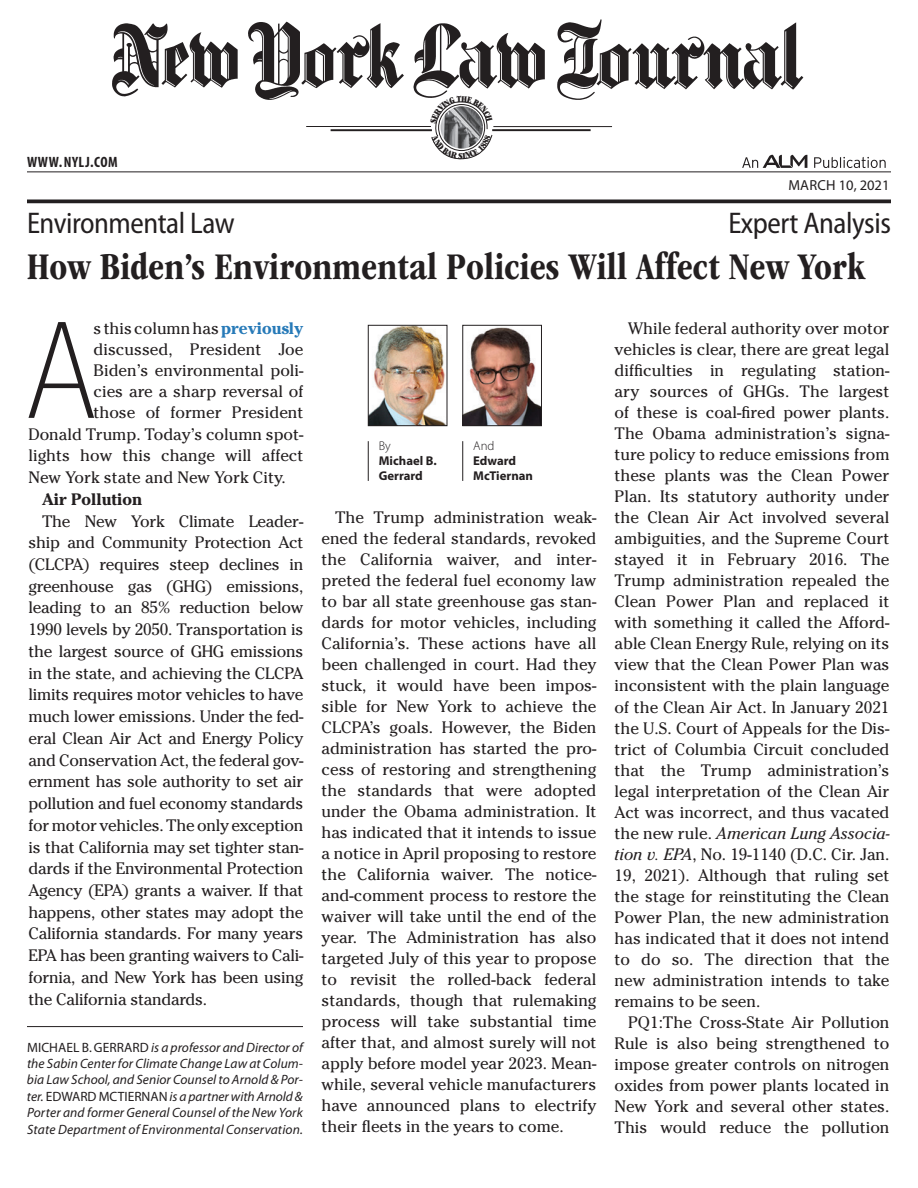
<style>
.page{position:relative;width:918px;height:1188px;background:#fff}
.page>*{position:absolute;margin:0;border:0;box-sizing:border-box;transform-origin:0 0}
.t1{font:100 condensed 134.1px "Helvetica Neue LT Std";color:#231f20}
.t2{font:700 condensed 39px "ITC Garamond Std";letter-spacing:.005em;color:#231f20}
.t3{font:semi-condensed 30px "Myriad Pro";letter-spacing:-.015em;color:#231f20}
.t4{font:16.5px/21px "Cheltenham Std";color:#231f20;text-align:justify}
.t5{font:700 16.5px "Cheltenham Std";color:#231f20}
.t6{font:700 condensed 15px "Myriad Pro";letter-spacing:.04em;color:#231f20}
.t7{font:14.55px "Myriad Pro";letter-spacing:.005em;color:#231f20}
.t8{font:italic 13.5px/16.5px "Myriad Pro";letter-spacing:.015em;color:#231f20;text-align:justify}
.t9{font:700 12.75px/15px "Myriad Pro";color:#231f20}
.t10{font:300 12.75px "Myriad Pro";color:#231f20}
.s1{font-weight:700;color:#277ab8}
.s2{font-style:normal}
.s3{font-style:italic}
</style>
<div class="page">
<img style="left:112px;top:19px;width:692px;height:81px">
<hr style="left:331px;top:129px;width:101px;height:2px;background:#231f20">
<hr style="left:306px;top:126px;width:125px;height:1px;background:#231f20">
<hr style="left:493px;top:126px;width:119px;height:1px;background:#231f20">
<hr style="left:492px;top:129px;width:99px;height:2px;background:#231f20">
<hr style="left:27px;top:172px;width:864px;height:1px;background:#231f20">
<hr style="left:27px;top:200px;width:864px;height:3px;background:#231f20">
<hr style="left:27px;top:1026px;width:276px;height:1px;background:#231f20">
<svg style="left:814px;top:157px;width:72px;height:11px"></svg>
<svg style="left:742px;top:155px;width:65px;height:13px"></svg>
<img style="left:370px;top:327px;width:75px;height:97px">
<div style="left:368px;top:325px;width:79px;height:101px;border:1px solid #231f20"></div>
<img style="left:465px;top:327px;width:75px;height:97px">
<div style="left:463px;top:325px;width:79px;height:101px;border:1px solid #231f20"></div>
<hr style="left:368px;top:441px;width:1px;height:40px;background:#231f20">
<hr style="left:462px;top:441px;width:1px;height:40px;background:#231f20">
<svg style="left:430px;top:95px;width:63px;height:64px"></svg>
<p class="t6" style="left:27px;top:152px;width:92px">WWW. NYLJ.COM</p>
<h3 class="t3" style="left:27px;top:206px;width:209px">Environmental Law</h3>
<p class="t7" style="left:788px;top:176px;width:103px">MARCH 10, 2021</p>
<h3 class="t3" style="left:728px;top:206px;width:164px">Expert Analysis</h3>
<h2 class="t2" style="left:27px;top:245px;width:840px">How Biden’s Environmental Policies Will Affect New York</h2>
<h1 class="t1" style="left:29px;top:295px;width:66px">A</h1>
<p class="t4" style="left:94px;top:318px;width:211px">s this column has <span class="s1">previously</span></p>
<p class="t4" style="left:94px;top:339px;width:211px">discussed, President Joe</p>
<p class="t4" style="left:94px;top:360px;width:211px">Biden’s environmental poli-</p>
<p class="t4" style="left:94px;top:381px;width:211px">cies are a sharp reversal of</p>
<p class="t4" style="left:94px;top:402px;width:211px">those of former President</p>
<p class="t4" style="left:29px;top:424px;width:276px">Donald Trump. Today’s column spot-</p>
<p class="t4" style="left:29px;top:445px;width:276px">lights how this change will affect</p>
<p class="t4" style="left:29px;top:467px;width:259px">New York state and New York City.</p>
<p class="t5" style="left:42px;top:489px;width:102px">Air Pollution</p>
<p class="t4" style="left:29px;top:510px;width:277px;line-height:21.8px;text-indent:13px">The New York Climate Leader&shy;ship and Community Protection Act (CLCPA) requires steep declines in greenhouse gas (GHG) emissions, leading to an 85% reduction below 1990 levels by 2050. Transportation is the largest source of GHG emissions in the state, and achieving the CLCPA limits requires motor vehicles to have much lower emissions. Under the fed&shy;eral Clean Air Act and Energy Policy and Conservation Act, the federal gov&shy;ernment has sole authority to set air pollution and fuel economy standards for motor vehicles. The only exception is that California may set tighter stan&shy;dards if the Environmental Protection Agency (EPA) grants a waiver. If that happens, other states may adopt the California standards. For many years EPA has been granting waivers to Cali&shy;fornia, and New York has been using the California standards.</p>
<p class="t4" style="left:322px;top:507px;width:277px;text-indent:13px">The Trump administration weak&shy;ened the federal standards, revoked the California waiver, and inter&shy;preted the federal fuel economy law to bar all state greenhouse gas stan&shy;dards for motor vehicles, including California’s. These actions have all been challenged in court. Had they stuck, it would have been impos&shy;sible for New York to achieve the CLCPA’s goals. However, the Biden administration has started the pro&shy;cess of restoring and strengthening the standards that were adopted under the Obama administration. It has indicated that it intends to issue a notice in April proposing to restore the California waiver. The notice&shy;and-comment process to restore the waiver will take until the end of the year. The Administration has also targeted July of this year to propose to revisit the rolled-back federal standards, though that rulemaking process will take substantial time after that, and almost surely will not apply before model year 2023. Mean&shy;while, several vehicle manufacturers have announced plans to electrify their fleets in the years to come.</p>
<p class="t10" style="left:473px;top:439px;width:23px">And</p>
<p class="t9" style="left:473px;top:453px;width:61px">Edward<br>McTiernan</p>
<p class="t10" style="left:379px;top:439px;width:14px">By</p>
<p class="t9" style="left:379px;top:453px;width:59px">Michael B.<br>Gerrard</p>
<p class="t8" style="left:27px;top:1039px;width:278px"><span class="s2">MICHAEL B. GERRARD</span> is a professor and Director of the Sabin Center for Climate Change Law at Colum&shy;bia Law School, and Senior Counsel to Arnold &amp; Por&shy;ter. <span class="s2">EDWARD MCTIERNAN</span> is a partner with Arnold &amp; Porter and former General Counsel of the New York State Department of Environmental Conservation.</p>
<p class="t4" style="left:615px;top:318px;width:277px;text-indent:13px">While federal authority over motor vehicles is clear, there are great legal difficulties in regulating station&shy;ary sources of GHGs. The largest of these is coal-fired power plants.<br>The Obama administration’s signa&shy;ture policy to reduce emissions from these plants was the Clean Power Plan. Its statutory authority under the Clean Air Act involved several ambiguities, and the Supreme Court stayed it in February 2016. The Trump administration repealed the Clean Power Plan and replaced it with something it called the Afford&shy;able Clean Energy Rule, relying on its view that the Clean Power Plan was inconsistent with the plain language of the Clean Air Act. In January 2021 the U.S. Court of Appeals for the Dis&shy;trict of Columbia Circuit concluded that the Trump administration’s legal interpretation of the Clean Air Act was incorrect, and thus vacated the new rule. <span class="s3">American Lung Associa&shy;tion v. EPA</span>, No. 19-1140 (D.C. Cir. Jan.<br>19, 2021). Although that ruling set the stage for reinstituting the Clean Power Plan, the new administration has indicated that it does not intend to do so. The direction that the new administration intends to take remains to be seen.</p>
<p class="t4" style="left:615px;top:1012px;width:277px;text-indent:13px">PQ1:The Cross-State Air Pollution Rule is also being strengthened to impose greater controls on nitrogen oxides from power plants located in New York and several other states.<br>This would reduce the pollution</p>
</div>
